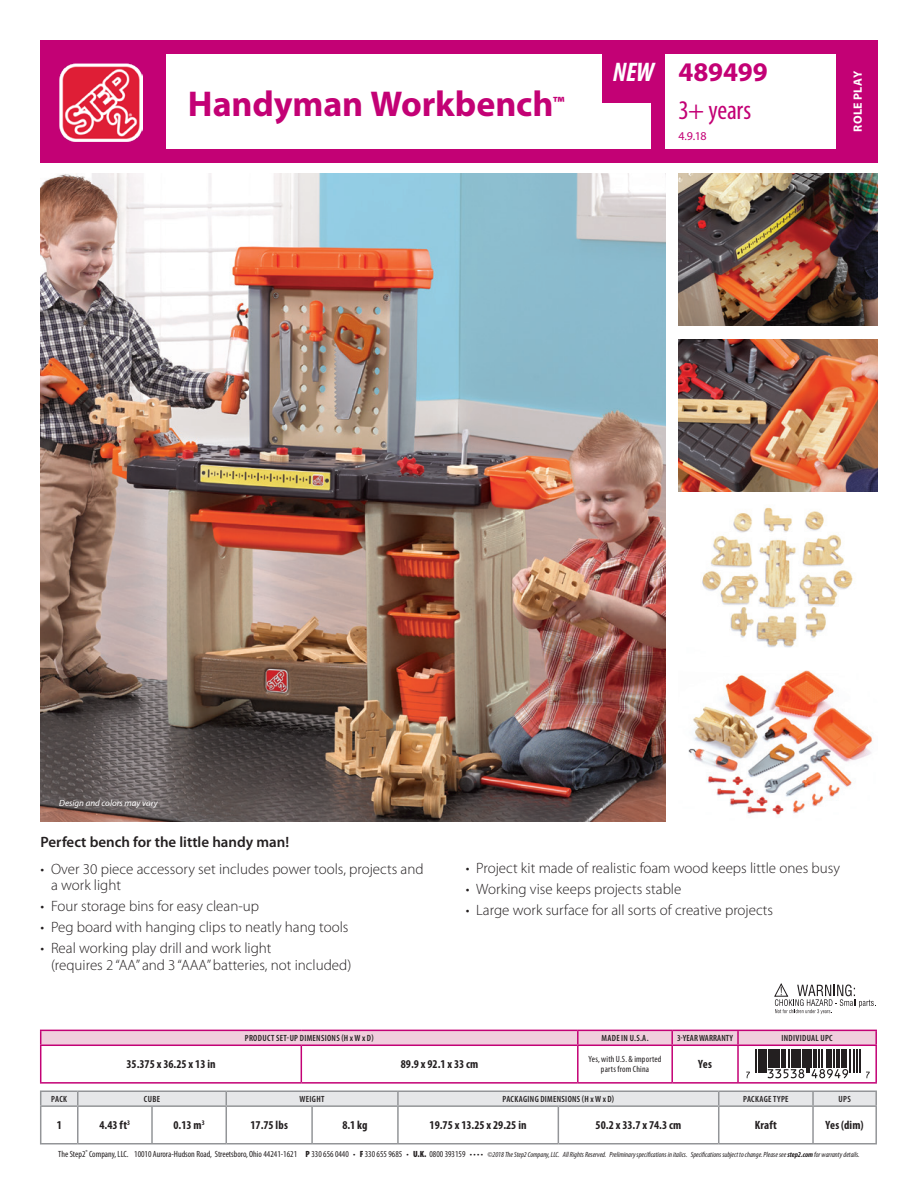
<style>
.page{position:relative;width:918px;height:1188px;background:#fff}
.page>*{position:absolute;margin:0;border:0;box-sizing:border-box;transform-origin:0 0}
.t1{font:700 36px "Myriad Pro";letter-spacing:-.005em;color:#c30175}
.t2{font:condensed 27px "Myriad Pro";letter-spacing:-.01em;color:#c30175}
.t3{font:700 27px "Myriad Pro";color:#c30175}
.t4{font:italic 700 condensed 27px "Myriad Pro";color:#fff}
.t5{font:300 15px "Myriad Pro";color:#231f20}
.t6{font:600 15px "Myriad Pro";color:#231f20}
.t7{font:700 condensed 12px "Myriad Pro";color:#231f20}
.t8{font:700 12px "Myriad Pro";letter-spacing:.025em;color:#fff}
.t9{font:12px "Myriad Pro";color:#c30175}
.t10{font:600 condensed 9px "Myriad Pro";letter-spacing:.035em;color:#231f20}
.t11{font:condensed 9px "Myriad Pro";letter-spacing:.02em;color:#231f20}
.t12{font:italic 9px "Myriad Pro";color:#fff}
.t13{font:600 condensed 9px "Myriad Pro";letter-spacing:.005em;color:#231f20}
.t14{font:italic condensed 7.5px "Myriad Pro";color:#231f20}
.s1{font-style:normal;font-size:9px}
.s2{font-weight:900;font-style:normal;font-size:9px}
.s3{font-weight:700}
</style>
<div class="page">
<div style="left:166px;top:40px;width:712px;height:14px;background:#c30175"></div>
<div style="left:166px;top:149px;width:712px;height:14px;background:#c30175"></div>
<div style="left:40px;top:40px;width:126px;height:123px;background:#c30175"></div>
<div style="left:651px;top:40px;width:14px;height:123px;background:#c30175"></div>
<div style="left:836px;top:40px;width:42px;height:123px;background:#c30175"></div>
<img style="left:59px;top:64px;width:83px;height:77px">
<img style="left:41px;top:174px;width:624px;height:648px">
<img style="left:679px;top:174px;width:199px;height:152px">
<img style="left:688px;top:670px;width:185px;height:145px">
<img style="left:702px;top:507px;width:151px;height:141px">
<img style="left:679px;top:339px;width:199px;height:152px">
<hr style="left:40px;top:1046px;width:1px;height:36px;background:#c30175">
<hr style="left:301px;top:1046px;width:1px;height:36px;background:#c30175">
<hr style="left:577px;top:1046px;width:2px;height:36px;background:#c30175">
<hr style="left:671px;top:1046px;width:2px;height:36px;background:#c30175">
<hr style="left:737px;top:1046px;width:2px;height:36px;background:#c30175">
<hr style="left:875px;top:1046px;width:2px;height:36px;background:#c30175">
<hr style="left:40px;top:1082px;width:261px;height:2px;background:#c30175">
<hr style="left:301px;top:1082px;width:277px;height:2px;background:#c30175">
<hr style="left:578px;top:1082px;width:94px;height:2px;background:#c30175">
<hr style="left:672px;top:1082px;width:66px;height:2px;background:#c30175">
<hr style="left:738px;top:1082px;width:139px;height:2px;background:#c30175">
<svg style="left:774px;top:983px;width:102px;height:31px"></svg>
<svg style="left:746px;top:1078px;width:122px;height:1px"></svg>
<svg style="left:40px;top:1030px;width:837px;height:48px"></svg>
<hr style="left:40px;top:1107px;width:1px;height:36px;background:#939598">
<hr style="left:77px;top:1107px;width:2px;height:36px;background:#939598">
<hr style="left:151px;top:1107px;width:2px;height:36px;background:#939598">
<hr style="left:226px;top:1107px;width:1px;height:36px;background:#939598">
<hr style="left:311px;top:1107px;width:2px;height:36px;background:#939598">
<hr style="left:397px;top:1107px;width:2px;height:36px;background:#939598">
<hr style="left:558px;top:1107px;width:1px;height:36px;background:#939598">
<hr style="left:718px;top:1107px;width:1px;height:36px;background:#939598">
<hr style="left:812px;top:1107px;width:2px;height:36px;background:#939598">
<hr style="left:875px;top:1107px;width:2px;height:36px;background:#939598">
<hr style="left:40px;top:1143px;width:38px;height:1px;background:#939598">
<hr style="left:78px;top:1143px;width:74px;height:1px;background:#939598">
<hr style="left:152px;top:1143px;width:74px;height:1px;background:#939598">
<hr style="left:226px;top:1143px;width:86px;height:1px;background:#939598">
<hr style="left:312px;top:1143px;width:86px;height:1px;background:#939598">
<hr style="left:398px;top:1143px;width:160px;height:1px;background:#939598">
<hr style="left:558px;top:1143px;width:161px;height:1px;background:#939598">
<hr style="left:719px;top:1143px;width:94px;height:1px;background:#939598">
<hr style="left:813px;top:1143px;width:64px;height:1px;background:#939598">
<hr style="left:40px;top:1090px;width:38px;height:2px;background:#939598">
<hr style="left:78px;top:1090px;width:74px;height:2px;background:#939598">
<hr style="left:152px;top:1090px;width:74px;height:2px;background:#939598">
<hr style="left:226px;top:1090px;width:86px;height:2px;background:#939598">
<hr style="left:312px;top:1090px;width:86px;height:2px;background:#939598">
<hr style="left:398px;top:1090px;width:160px;height:2px;background:#939598">
<hr style="left:558px;top:1090px;width:161px;height:2px;background:#939598">
<hr style="left:719px;top:1090px;width:94px;height:2px;background:#939598">
<hr style="left:813px;top:1090px;width:64px;height:2px;background:#939598">
<svg style="left:40px;top:1091px;width:837px;height:14px;background:#dfe0e2"></svg>
<hr style="left:40px;top:1105px;width:38px;height:2px;background:#939598">
<hr style="left:78px;top:1105px;width:74px;height:2px;background:#939598">
<hr style="left:152px;top:1105px;width:74px;height:2px;background:#939598">
<hr style="left:226px;top:1105px;width:86px;height:2px;background:#939598">
<hr style="left:312px;top:1105px;width:86px;height:2px;background:#939598">
<hr style="left:398px;top:1105px;width:160px;height:2px;background:#939598">
<hr style="left:558px;top:1105px;width:161px;height:2px;background:#939598">
<hr style="left:719px;top:1105px;width:94px;height:2px;background:#939598">
<hr style="left:813px;top:1105px;width:64px;height:2px;background:#939598">
<div style="left:603px;top:40px;width:62px;height:63px;background:#c30175"></div>
<p class="t1" style="left:188px;top:84px;width:378px">Handyman Workbench<sup>™</sup></p>
<h2 class="t4" style="left:613px;top:57px;width:43px">NEW</h2>
<p class="t3" style="left:678px;top:56px;width:91px">489499</p>
<p class="t2" style="left:678px;top:95px;width:75px">3+ years</p>
<p class="t9" style="left:678px;top:130px;width:30px">4.9.18</p>
<p class="t8" style="left:851px;top:132px;width:62px;rotate:-90deg">ROLE PLAY</p>
<p class="t12" style="left:59px;top:798px;width:100px">Design and colors may vary</p>
<p class="t6" style="left:40px;top:833px;width:250px">Perfect bench for the little handy man!</p>
<p class="t5" style="left:40px;top:860px;width:385px">• Over 30 piece accessory set includes power tools, projects and</p>
<p class="t5" style="left:51px;top:877px;width:72px">a work light</p>
<p class="t5" style="left:40px;top:898px;width:220px">• Four storage bins for easy clean-up</p>
<p class="t5" style="left:40px;top:919px;width:310px">• Peg board with hanging clips to neatly hang tools</p>
<p class="t5" style="left:40px;top:940px;width:233px">• Real working play drill and work light</p>
<p class="t5" style="left:51px;top:956px;width:302px">(requires 2 “AA” and 3 “AAA” batteries, not included)</p>
<p class="t5" style="left:466px;top:860px;width:376px">• Project kit made of realistic foam wood keeps little ones busy</p>
<p class="t5" style="left:466px;top:881px;width:217px">• Working vise keeps projects stable</p>
<p class="t5" style="left:466px;top:902px;width:309px">• Large work surface for all sorts of creative projects</p>
<p class="t10" style="left:245px;top:1033px;width:130px">PRODUCT SET-UP DIMENSIONS (H x W x D)</p>
<p class="t10" style="left:601px;top:1033px;width:49px">MADE IN U.S.A.</p>
<p class="t13" style="left:677px;top:1033px;width:58px">3-YEAR WARRANTY</p>
<p class="t10" style="left:781px;top:1033px;width:53px">INDIVIDUAL UPC</p>
<p class="t7" style="left:126px;top:1057px;width:91px">35.375 x 36.25 x 13 in</p>
<p class="t7" style="left:401px;top:1057px;width:79px">89.9 x 92.1 x 33 cm</p>
<p class="t11" style="left:588px;top:1054px;width:75px">Yes, with U.S. &amp; imported</p>
<p class="t11" style="left:601px;top:1065px;width:50px">parts from China</p>
<p class="t7" style="left:698px;top:1057px;width:15px">Yes</p>
<p class="t10" style="left:51px;top:1094px;width:17px">PACK</p>
<p class="t10" style="left:144px;top:1094px;width:18px">CUBE</p>
<p class="t10" style="left:300px;top:1094px;width:26px">WEIGHT</p>
<p class="t10" style="left:502px;top:1094px;width:113px">PACKAGING DIMENSIONS (H x W x D)</p>
<p class="t10" style="left:743px;top:1094px;width:47px">PACKAGE TYPE</p>
<p class="t10" style="left:838px;top:1094px;width:14px">UPS</p>
<p class="t7" style="left:57px;top:1118px;width:7px">1</p>
<p class="t7" style="left:99px;top:1118px;width:32px">4.43 ft<sup>3</sup></p>
<p class="t7" style="left:173px;top:1118px;width:33px">0.13 m<sup>3</sup></p>
<p class="t7" style="left:250px;top:1118px;width:39px">17.75 lbs</p>
<p class="t7" style="left:342px;top:1118px;width:27px">8.1 kg</p>
<p class="t7" style="left:430px;top:1118px;width:99px">19.75 x 13.25 x 29.25 in</p>
<p class="t7" style="left:596px;top:1118px;width:87px">50.2 x 33.7 x 74.3 cm</p>
<p class="t7" style="left:755px;top:1118px;width:24px">Kraft</p>
<p class="t7" style="left:826px;top:1118px;width:39px">Yes (dim)</p>
<p class="t14" style="left:58px;top:1151px;width:803px"><span class="s1">The Step2</span><sup>®</sup> <span class="s1">Company, LLC. 10010 Aurora-Hudson Road, Streetsboro, Ohio 44241-1621</span> <span class="s2">P</span> <span class="s1">330 656 0440 •</span> <span class="s2">F</span> <span class="s1">330 655 9685 •</span> <span class="s2">U.K.</span> <span class="s1">0800 393159 • • • •</span> ©2018 The Step2 Company, LLC. All Rights Reserved. Preliminary specifications in italics. Specifications subject to change. Please see <span class="s3">step2.com</span> for warranty details.</p>
</div>
